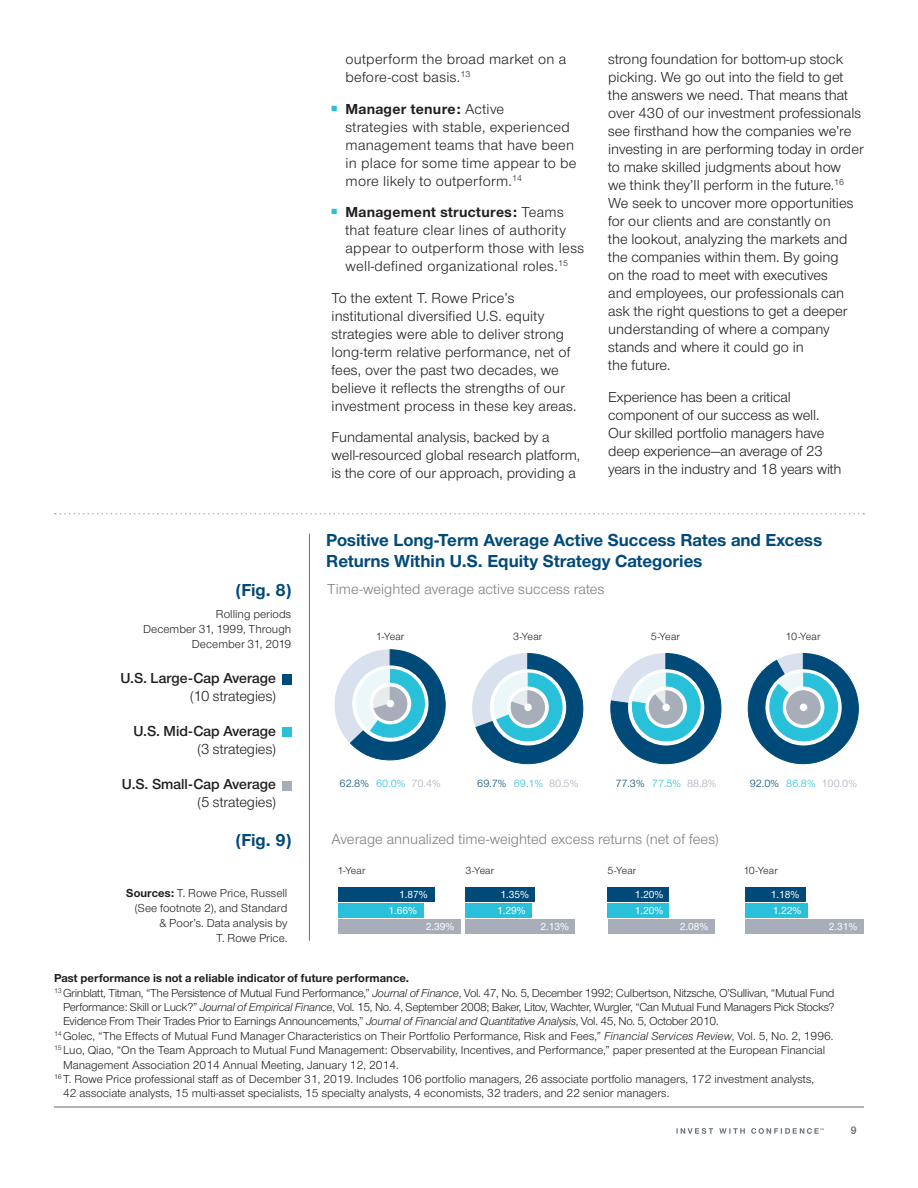
<style>
.page{position:relative;width:918px;height:1188px;background:#fff}
.page>*{position:absolute;margin:0;border:0;box-sizing:border-box;transform-origin:0 0}
.t1{font:700 18px/21.6px "Nimbus Sans Novus";color:#004a79}
.t2{font:15px/18px "Nimbus Sans Novus";color:#231f20}
.t3{font:15px/18px "Nimbus Sans Novus";letter-spacing:.02em;color:#231f20}
.t4{font:15px "Nimbus Sans Novus";letter-spacing:.005em;color:#7b7f81}
.t5{font:600 15px "Nimbus Sans Novus";color:#231f20}
.t6{font:12px/15px "Nimbus Sans Novus";color:#231f20;text-align:right}
.t7{font:12px "Nimbus Sans Novus";letter-spacing:-.025em;color:#231f20}
.t8{font:700 12px "Nimbus Sans Novus";letter-spacing:.005em;color:#231f20}
.t9{font:600 11.25px "Nimbus Sans Novus";color:#64696c}
.t10{font:10.8px "Nimbus Sans Novus";color:#004a79}
.t11{font:10.8px "Nimbus Sans Novus";letter-spacing:.01em;color:#231f20}
.t12{font:10.8px "Nimbus Sans Novus";color:#a7aeb9}
.t13{font:500 10.65px/15.3px "Nimbus Sans Novus";color:#fff}
.t14{font:10.65px "Nimbus Sans Novus";letter-spacing:.01em;color:#231f20}
.s1{font-weight:700}
.s2{color:#29c0da}
.s3{color:#a7aeb9}
.s4{color:#004a79}
.s5{font-style:italic}
</style>
<div class="page">
<hr style="left:54px;top:1107px;width:810px;height:1px;background:#64696c">
<svg style="left:677px;top:1128px;width:147px;height:6px"></svg>
<hr style="left:309px;top:534px;width:1px;height:407px;background:#65717f">
<svg style="left:334px;top:649px;width:112px;height:112px"></svg>
<div style="left:387px;top:700px;width:7px;height:7px;background:#fff;border-radius:50%"></div>
<svg style="left:472px;top:653px;width:112px;height:111px"></svg>
<div style="left:524px;top:704px;width:8px;height:7px;background:#fff;border-radius:50%"></div>
<svg style="left:610px;top:653px;width:112px;height:111px"></svg>
<div style="left:662px;top:704px;width:8px;height:7px;background:#fff;border-radius:50%"></div>
<svg style="left:748px;top:653px;width:111px;height:111px"></svg>
<svg style="left:783px;top:687px;width:41px;height:41px"></svg>
<div style="left:787px;top:691px;width:33px;height:33px;background:#a7aeb9;border-radius:17px"></div>
<div style="left:786px;top:690px;width:34px;height:35px;border:1px solid #a7aeb9;border-radius:17px"></div>
<div style="left:800px;top:704px;width:7px;height:7px;background:#fff;border-radius:50%"></div>
<svg style="left:55px;top:513px;width:809px;height:2px"></svg>
<div style="left:282px;top:674px;width:9px;height:10px;background:#004a79"></div>
<div style="left:282px;top:728px;width:9px;height:9px;background:#29c0da"></div>
<div style="left:282px;top:781px;width:9px;height:9px;background:#a7aeb9"></div>
<div style="left:338px;top:887px;width:96px;height:15px;background:#004a79"></div>
<div style="left:338px;top:903px;width:85px;height:15px;background:#29c0da"></div>
<div style="left:338px;top:919px;width:123px;height:15px;background:#a7aeb9"></div>
<div style="left:466px;top:887px;width:69px;height:15px;background:#004a79"></div>
<div style="left:466px;top:903px;width:66px;height:15px;background:#29c0da"></div>
<div style="left:466px;top:919px;width:109px;height:15px;background:#a7aeb9"></div>
<div style="left:608px;top:887px;width:61px;height:15px;background:#004a79"></div>
<div style="left:608px;top:903px;width:61px;height:15px;background:#29c0da"></div>
<div style="left:608px;top:919px;width:106px;height:15px;background:#a7aeb9"></div>
<div style="left:745px;top:887px;width:60px;height:15px;background:#004a79"></div>
<div style="left:745px;top:903px;width:63px;height:15px;background:#29c0da"></div>
<div style="left:745px;top:919px;width:119px;height:15px;background:#a7aeb9"></div>
<p class="t3" style="left:346px;top:50px;width:222px">outperform the broad market on a before‑cost basis.<sup>13</sup></p>
<p class="t3" style="left:346px;top:99px;width:233px;text-indent:-14px"><sup>■</sup> <span class="s1">Manager tenure:</span> Active<br>strategies with stable, experienced management teams that have been in place for some time appear to be more likely to outperform.<sup>14</sup></p>
<p class="t3" style="left:346px;top:203px;width:240px;text-indent:-14px"><sup>■</sup> <span class="s1">Management structures:</span> Teams that feature clear lines of authority appear to outperform those with less well‑defined organizational roles.<sup>15</sup></p>
<p class="t2" style="left:332px;top:288px;width:246px">To the extent T. Rowe Price’s institutional diversified U.S. equity strategies were able to deliver strong long‑term relative performance, net of fees, over the past two decades, we believe it reflects the strengths of our investment process in these key areas.</p>
<p class="t2" style="left:332px;top:428px;width:250px">Fundamental analysis, backed by a well‑resourced global research platform, is the core of our approach, providing a</p>
<p class="t2" style="left:608px;top:50px;width:257px">strong foundation for bottom‑up stock picking. We go out into the field to get the answers we need. That means that over 430 of our investment professionals see firsthand how the companies we’re investing in are performing today in order to make skilled judgments about how<br>we think they’ll perform in the future.<sup>16<br></sup>We seek to uncover more opportunities for our clients and are constantly on<br>the lookout, analyzing the markets and the companies within them. By going<br>on the road to meet with executives<br>and employees, our professionals can ask the right questions to get a deeper understanding of where a company stands and where it could go in<br>the future.</p>
<p class="t2" style="left:608px;top:387px;width:235px">Experience has been a critical component of our success as well.<br>Our skilled portfolio managers have deep experience—an average of 23 years in the industry and 18 years with</p>
<p class="t1" style="left:236px;top:579px;width:57px">(Fig. 8)</p>
<p class="t6" style="left:143px;top:606px;width:150px">Rolling periods<br>December 31, 1999, Through<br>December 31, 2019</p>
<p class="t5" style="left:120px;top:668px;width:157px">U.S. Large‑Cap Average</p>
<p class="t2" style="left:190px;top:687px;width:87px">(10 strategies)</p>
<p class="t5" style="left:133px;top:721px;width:144px">U.S. Mid‑Cap Average</p>
<p class="t2" style="left:197px;top:740px;width:80px">(3 strategies)</p>
<p class="t5" style="left:122px;top:774px;width:155px">U.S. Small‑Cap Average</p>
<p class="t2" style="left:197px;top:793px;width:80px">(5 strategies)</p>
<p class="t1" style="left:236px;top:829px;width:57px">(Fig. 9)</p>
<p class="t6" style="left:126px;top:885px;width:163px"><span class="s1">Sources:</span> T. Rowe Price, Russell (See footnote 2), and Standard &amp; Poor’s. Data analysis by<br>T. Rowe Price.</p>
<p class="t1" style="left:326px;top:528px;width:498px">Positive Long‑Term Average Active Success Rates and Excess<br>Returns Within U.S. Equity Strategy Categories</p>
<p class="t4" style="left:327px;top:579px;width:279px">Time‑weighted average active success rates</p>
<p class="t11" style="left:376px;top:629px;width:30px">1-Year</p>
<p class="t11" style="left:513px;top:629px;width:31px">3-Year</p>
<p class="t11" style="left:651px;top:629px;width:31px">5-Year</p>
<p class="t11" style="left:786px;top:629px;width:36px">10-Year</p>
<p class="t10" style="left:340px;top:776px;width:103px">62.8% <span class="s2">60.0%</span> <span class="s3">70.4%</span></p>
<p class="t10" style="left:477px;top:776px;width:103px">69.7% <span class="s2">69.1%</span> <span class="s3">80.5%</span></p>
<p class="t10" style="left:615px;top:776px;width:103px">77.3% <span class="s2">77.5%</span> <span class="s3">88.8%</span></p>
<p class="t12" style="left:750px;top:776px;width:109px"><span class="s4">92.0%</span> <span class="s2">86.8%</span> 100.0%</p>
<p class="t4" style="left:331px;top:829px;width:389px">Average annualized time‑weighted excess returns (net of fees)</p>
<p class="t14" style="left:337px;top:864px;width:29px">1-Year</p>
<p class="t14" style="left:466px;top:864px;width:30px">3-Year</p>
<p class="t14" style="left:607px;top:864px;width:30px">5-Year</p>
<p class="t14" style="left:743px;top:864px;width:36px">10-Year</p>
<p class="t13" style="left:388px;top:902px;width:30px">1.66%</p>
<p class="t13" style="left:399px;top:886px;width:30px">1.87%</p>
<p class="t13" style="left:426px;top:918px;width:30px">2.39%</p>
<p class="t13" style="left:500px;top:886px;width:30px">1.35%</p>
<p class="t13" style="left:635px;top:887px;width:30px">1.20%<br>1.20%</p>
<p class="t13" style="left:771px;top:887px;width:32px">1.18%<br>1.22%</p>
<p class="t13" style="left:497px;top:902px;width:30px">1.29%</p>
<p class="t13" style="left:680px;top:918px;width:30px">2.08%</p>
<p class="t13" style="left:540px;top:918px;width:30px">2.13%</p>
<p class="t13" style="left:829px;top:918px;width:30px">2.31%</p>
<p class="t8" style="left:54px;top:970px;width:357px">Past performance is not a reliable indicator of future performance.</p>
<p class="t7" style="left:54px;top:985px;width:782px"><sup>13</sup> Grinblatt, Titman, “The Persistence of Mutual Fund Performance,” <span class="s5">Journal of Finance</span>, Vol. 47, No. 5, December 1992; Culbertson, Nitzsche, O’Sullivan, “Mutual Fund</p>
<p class="t7" style="left:63px;top:999px;width:773px">Performance: Skill or Luck?” <span class="s5">Journal of Empirical Finance</span>, Vol. 15, No. 4, September 2008; Baker, Litov, Wachter, Wurgler, “Can Mutual Fund Managers Pick Stocks?</p>
<p class="t7" style="left:63px;top:1014px;width:657px">Evidence From Their Trades Prior to Earnings Announcements,” <span class="s5">Journal of Financial and Quantitative Analysis</span>, Vol. 45, No. 5, October 2010.</p>
<p class="t6" style="left:54px;top:1028px;width:781px"><sup>14</sup> Golec, “The Effects of Mutual Fund Manager Characteristics on Their Portfolio Performance, Risk and Fees,” <span class="s5">Financial Services Review</span>, Vol. 5, No. 2, 1996.</p>
<p class="t6" style="left:54px;top:1042px;width:773px"><sup>15</sup> Luo, Qiao, “On the Team Approach to Mutual Fund Management: Observability, Incentives, and Performance,” paper presented at the European Financial</p>
<p class="t6" style="left:63px;top:1057px;width:337px">Management Association 2014 Annual Meeting, January 12, 2014.</p>
<p class="t6" style="left:54px;top:1071px;width:762px"><sup>16</sup> T. Rowe Price professional staff as of December 31, 2019. Includes 106 portfolio managers, 26 associate portfolio managers, 172 investment analysts,</p>
<p class="t6" style="left:63px;top:1085px;width:608px">42 associate analysts, 15 multi-asset specialists, 15 specialty analysts, 4 economists, 32 traders, and 22 senior managers.</p>
<p class="t9" style="left:851px;top:1123px;width:7px">9</p>
</div>
